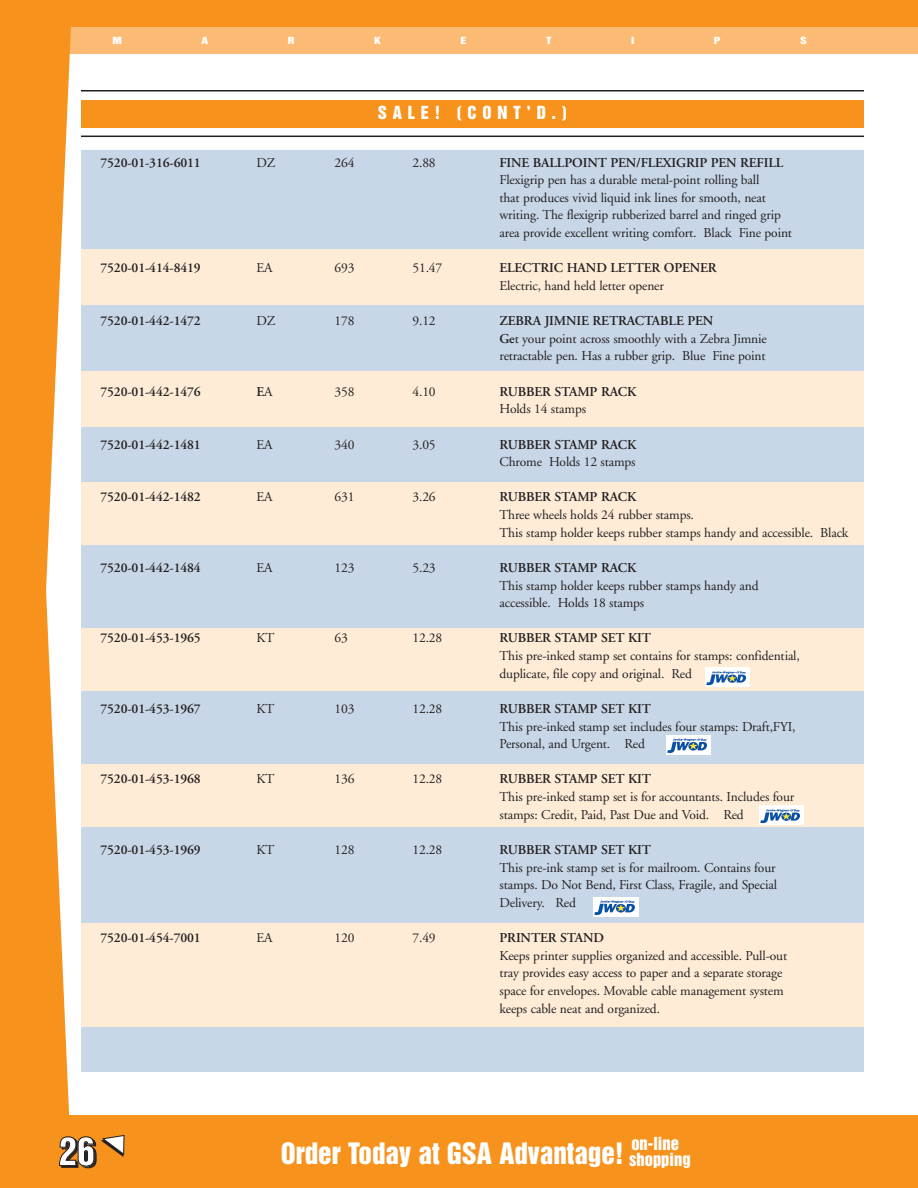
<style>
.page{position:relative;width:918px;height:1188px;background:#fff}
.page>*{position:absolute;margin:0;border:0;box-sizing:border-box;transform-origin:0 0}
.t1{font:36px "Helvetica Inserat";color:#fff}
.t2{font:27px "Helvetica Inserat";color:#fff}
.t3{font:16.5px "Helvetica Inserat";color:#fff}
.t4{font:16.5px "Helvetica Inserat";letter-spacing:.35em;color:#fff}
.t5{font:13.5px/17.7px "Adobe Garamond";letter-spacing:-.01em;color:#231f20}
.t6{font:600 13.5px "Adobe Garamond";letter-spacing:-.01em;color:#231f20}
.t7{font:9px "Helvetica Inserat";color:#fff;scale:1.35 1}
.s1{font-weight:600}
.s2{font-weight:400}
</style>
<div class="page">
<div style="left:81px;top:150px;width:783px;height:921px;background:#c8d7e8"></div>
<div style="left:1px;top:0;width:917px;height:54px;background:#fcbb74"></div>
<div style="left:1px;top:0;width:917px;height:27px;background:#f7931d"></div>
<svg style="left:0;top:0;width:73px;height:1188px;fill:#f7931d"></svg>
<div style="left:1px;top:1116px;width:917px;height:72px;background:#f7931d"></div>
<svg style="left:101px;top:1135px;width:24px;height:22px"></svg>
<div style="left:81px;top:100px;width:783px;height:28px;background:#f7931d"></div>
<hr style="left:81px;top:90px;width:783px;height:2px;background:#231f20">
<hr style="left:81px;top:136px;width:783px;height:1px;background:#231f20">
<div style="left:81px;top:249px;width:783px;height:55px;background:#feecd7"></div>
<div style="left:81px;top:371px;width:783px;height:56px;background:#feecd7"></div>
<div style="left:81px;top:482px;width:783px;height:63px;background:#feecd7"></div>
<div style="left:81px;top:628px;width:783px;height:63px;background:#feecd7"></div>
<div style="left:81px;top:764px;width:783px;height:63px;background:#feecd7"></div>
<div style="left:81px;top:923px;width:783px;height:104px;background:#feecd7"></div>
<img style="left:705px;top:668px;width:45px;height:19px">
<img style="left:666px;top:735px;width:45px;height:19px">
<img style="left:759px;top:806px;width:45px;height:19px">
<img style="left:594px;top:897px;width:44px;height:19px">
<p class="t7" style="left:112px;top:36px;width:9px">M</p>
<p class="t7" style="left:201px;top:36px;width:7px">A</p>
<p class="t7" style="left:288px;top:36px;width:7px">R</p>
<p class="t7" style="left:374px;top:36px;width:7px">K</p>
<p class="t7" style="left:460px;top:36px;width:6px">E</p>
<p class="t7" style="left:546px;top:36px;width:5px">T</p>
<p class="t7" style="left:631px;top:36px;width:4px">I</p>
<p class="t7" style="left:714px;top:36px;width:7px">P</p>
<p class="t7" style="left:800px;top:36px;width:7px">S</p>
<p class="t4" style="left:378px;top:106px;width:191px">SALE! (CONT’D.)</p>
<p class="t6" style="left:100px;top:157px;width:102px">7520-01-316-6011</p>
<p class="t5" style="left:257px;top:155px;width:21px">DZ</p>
<p class="t5" style="left:335px;top:155px;width:21px">264</p>
<p class="t5" style="left:412px;top:155px;width:25px">2.88</p>
<p class="t6" style="left:500px;top:157px;width:285px">FINE BALLPOINT PEN/FLEXIGRIP PEN REFILL</p>
<p class="t5" style="left:500px;top:172px;width:294px">Flexigrip pen has a durable metal-point rolling ball<br>that produces vivid liquid ink lines for smooth, neat writing. The flexigrip rubberized barrel and ringed grip area provide excellent writing comfort. Black Fine point</p>
<p class="t6" style="left:100px;top:263px;width:102px">7520-01-414-8419</p>
<p class="t5" style="left:257px;top:260px;width:18px">EA</p>
<p class="t5" style="left:335px;top:260px;width:21px">693</p>
<p class="t5" style="left:413px;top:260px;width:31px">51.47</p>
<p class="t6" style="left:500px;top:263px;width:219px">ELECTRIC HAND LETTER OPENER</p>
<p class="t5" style="left:500px;top:278px;width:166px">Electric, hand held letter opener</p>
<p class="t6" style="left:100px;top:315px;width:102px">7520-01-442-1472</p>
<p class="t5" style="left:257px;top:313px;width:21px">DZ</p>
<p class="t5" style="left:335px;top:313px;width:21px">178</p>
<p class="t5" style="left:412px;top:313px;width:25px">9.12</p>
<p class="t5" style="left:500px;top:313px;width:269px"><span class="s1">ZEBRA JIMNIE RETRACTABLE PEN<br>Ge</span>t your point across smoothly with a Zebra Jimnie retractable pen. Has a rubber grip. Blue Fine point</p>
<p class="t6" style="left:100px;top:386px;width:102px">7520-01-442-1476</p>
<p class="t6" style="left:257px;top:386px;width:18px">E<span class="s2">A</span></p>
<p class="t5" style="left:334px;top:384px;width:21px">358</p>
<p class="t5" style="left:412px;top:384px;width:25px">4.10</p>
<p class="t6" style="left:500px;top:386px;width:138px">RUBBER STAMP RACK</p>
<p class="t5" style="left:500px;top:401px;width:88px">Holds 14 stamps</p>
<p class="t6" style="left:101px;top:439px;width:102px">7520-01-442-1481</p>
<p class="t5" style="left:257px;top:437px;width:18px">EA</p>
<p class="t5" style="left:335px;top:437px;width:21px">340</p>
<p class="t5" style="left:413px;top:437px;width:25px">3.05</p>
<p class="t6" style="left:500px;top:439px;width:138px">RUBBER STAMP RACK</p>
<p class="t5" style="left:500px;top:454px;width:138px">Chrome Holds 12 stamps</p>
<p class="t6" style="left:101px;top:492px;width:102px">7520-01-442-1482</p>
<p class="t5" style="left:257px;top:490px;width:18px">EA</p>
<p class="t5" style="left:335px;top:490px;width:21px">631</p>
<p class="t5" style="left:413px;top:490px;width:25px">3.26</p>
<p class="t6" style="left:500px;top:492px;width:138px">RUBBER STAMP RACK</p>
<p class="t5" style="left:500px;top:507px;width:350px">Three wheels holds 24 rubber stamps.<br>This stamp holder keeps rubber stamps handy and accessible. Black</p>
<p class="t6" style="left:101px;top:562px;width:102px">7520-01-442-1484</p>
<p class="t5" style="left:257px;top:560px;width:18px">EA</p>
<p class="t5" style="left:335px;top:560px;width:21px">123</p>
<p class="t5" style="left:413px;top:560px;width:25px">5.23</p>
<p class="t6" style="left:500px;top:562px;width:138px">RUBBER STAMP RACK</p>
<p class="t5" style="left:500px;top:578px;width:261px">This stamp holder keeps rubber stamps handy and accessible. Holds 18 stamps</p>
<p class="t6" style="left:101px;top:633px;width:102px">7520-01-453-1965</p>
<p class="t5" style="left:257px;top:631px;width:19px">KT</p>
<p class="t5" style="left:335px;top:631px;width:15px">63</p>
<p class="t5" style="left:412px;top:631px;width:31px">12.28</p>
<p class="t6" style="left:500px;top:633px;width:153px">RUBBER STAMP SET KIT</p>
<p class="t5" style="left:500px;top:648px;width:302px">This pre-inked stamp set contains for stamps: confidential, duplicate, file copy and original. Red</p>
<p class="t6" style="left:101px;top:703px;width:102px">7520-01-453-1967</p>
<p class="t5" style="left:257px;top:701px;width:19px">KT</p>
<p class="t5" style="left:335px;top:701px;width:21px">103</p>
<p class="t5" style="left:412px;top:701px;width:31px">12.28</p>
<p class="t6" style="left:500px;top:703px;width:153px">RUBBER STAMP SET KIT</p>
<p class="t5" style="left:500px;top:719px;width:297px">This pre-inked stamp set includes four stamps: Draft,FYI,<br>Personal, and Urgent. Red</p>
<p class="t6" style="left:101px;top:774px;width:102px">7520-01-453-1968</p>
<p class="t5" style="left:257px;top:772px;width:19px">KT</p>
<p class="t5" style="left:335px;top:772px;width:21px">136</p>
<p class="t5" style="left:412px;top:772px;width:31px">12.28</p>
<p class="t6" style="left:500px;top:774px;width:153px">RUBBER STAMP SET KIT</p>
<p class="t5" style="left:500px;top:789px;width:296px">This pre-inked stamp set is for accountants. Includes four stamps: Credit, Paid, Past Due and Void. Red</p>
<p class="t6" style="left:101px;top:844px;width:102px">7520-01-453-1969</p>
<p class="t5" style="left:257px;top:842px;width:19px">KT</p>
<p class="t5" style="left:335px;top:842px;width:21px">128</p>
<p class="t5" style="left:412px;top:842px;width:31px">12.28</p>
<p class="t6" style="left:500px;top:844px;width:153px">RUBBER STAMP SET KIT</p>
<p class="t5" style="left:500px;top:860px;width:279px;text-align:justify">This pre-ink stamp set is for mailroom. Contains four stamps. Do Not Bend, First Class, Fragile, and Special Delivery. Red</p>
<p class="t6" style="left:101px;top:932px;width:102px">7520-01-454-7001</p>
<p class="t5" style="left:257px;top:930px;width:18px">EA</p>
<p class="t5" style="left:335px;top:930px;width:21px">120</p>
<p class="t5" style="left:413px;top:930px;width:25px">7.49</p>
<p class="t6" style="left:500px;top:932px;width:106px">PRINTER STAND</p>
<p class="t5" style="left:500px;top:948px;width:289px">Keeps printer supplies organized and accessible. Pull-out tray provides easy access to paper and a separate storage space for envelopes. Movable cable management system keeps cable neat and organized.</p>
<h1 class="t1" style="left:59px;top:1137px;width:38px">26</h1>
<h2 class="t2" style="left:281px;top:1143px;width:345px">Order Today at GSA Advantage!</h2>
<p class="t3" style="left:631px;top:1137px;width:49px">on-line</p>
<p class="t3" style="left:629px;top:1153px;width:63px">shopping</p>
</div>
